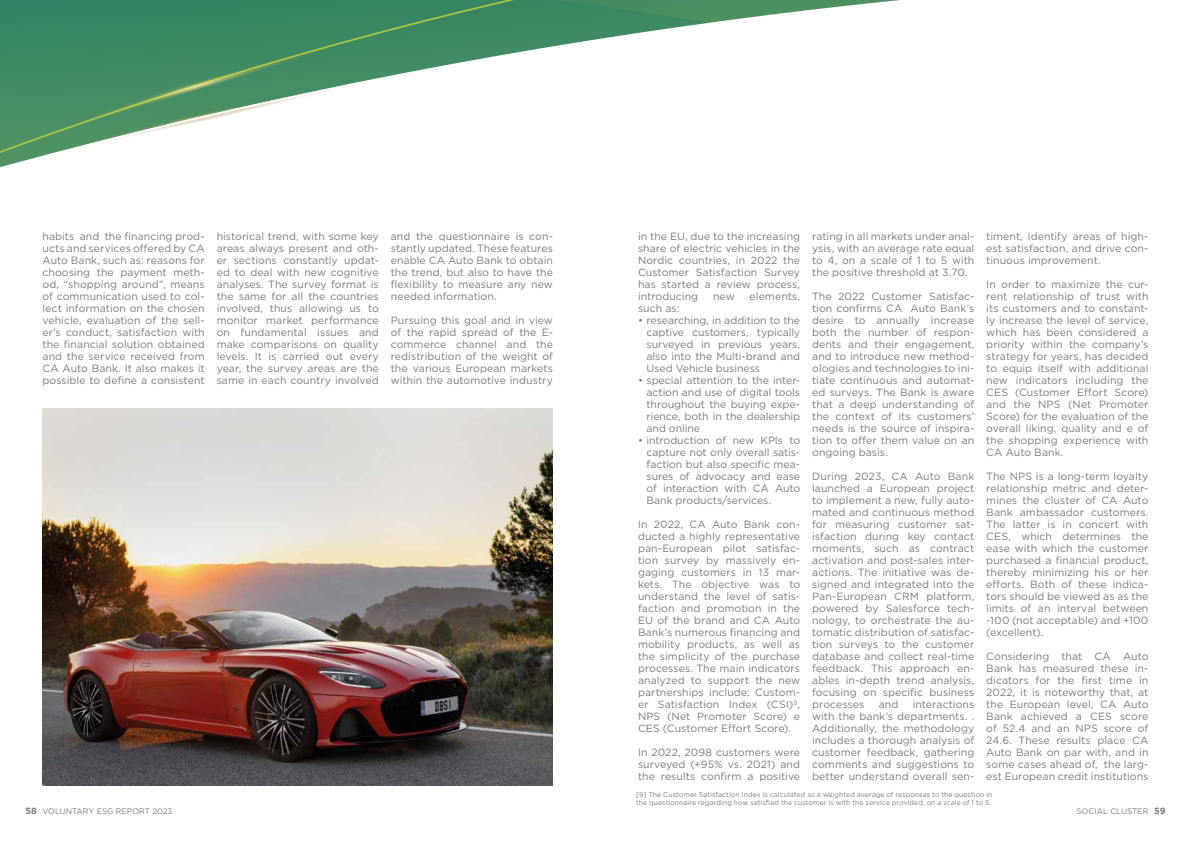
<style>
.page{position:relative;width:1191px;height:842px;background:#fff}
.page>*{position:absolute;margin:0;border:0;box-sizing:border-box;transform-origin:0 0}
.t1{font:10.5px/12px "Gotham";color:#7c7b7b;text-align:justify}
.t2{font:8px "Gotham";color:#7c7b7b}
.t3{font:7px/8px "Gotham";letter-spacing:.01em;color:#7c7b7b}
.s1{font-weight:700;font-size:9px}
</style>
<div class="page">
<img style="left:43px;top:408px;width:510px;height:377px">
<svg style="left:0;top:0;width:900px;height:168px"></svg>
<svg style="left:63px;top:47px;width:332px;height:121px"></svg>
<p class="t1" style="left:43px;top:230px;width:164px">habits and the financing prod&shy;ucts and services offered by CA Auto Bank, such as: reasons for choosing the payment meth&shy;od, “shopping around”, means of communication used to col&shy;lect information on the chosen vehicle, evaluation of the sell&shy;er’s conduct, satisfaction with the financial solution obtained and the service received from CA Auto Bank. It also makes it possible to define a consistent</p>
<p class="t1" style="left:217px;top:230px;width:164px">historical trend, with some key areas always present and oth&shy;er sections constantly updat&shy;ed to deal with new cognitive analyses. The survey format is the same for all the countries involved, thus allowing us to monitor market performance on fundamental issues and make comparisons on quality levels. It is carried out every year, the survey areas are the same in each country involved</p>
<p class="t1" style="left:391px;top:230px;width:164px">and the questionnaire is con&shy;stantly updated. These features enable CA Auto Bank to obtain the trend, but also to have the flexibility to measure any new needed information.</p>
<p class="t1" style="left:638px;top:230px;width:164px">in the EU, due to the increasing share of electric vehicles in the Nordic countries, in 2022 the Customer Satisfaction Survey has started a review process, introducing</p>
<p class="t1" style="left:812px;top:230px;width:164px">rating in all markets under anal&shy;ysis, with an average rate equal to 4, on a scale of 1 to 5 with the positive threshold at 3.70.</p>
<p class="t1" style="left:812px;top:290px;width:164px">The 2022 Customer Satisfac&shy;tion confirms CA Auto Bank’s desire to annually increase both the number of respon&shy;dents and their engagement, and to introduce new method&shy;ologies and technologies to ini&shy;tiate continuous and automat&shy;ed surveys. The Bank is aware that a deep understanding of the context of its customers’ needs is the source of inspira&shy;tion to offer them value on an ongoing basis.</p>
<p class="t1" style="left:812px;top:470px;width:164px">During 2023, CA Auto Bank launched a European project to implement a new, fully auto&shy;mated and continuous method for measuring customer sat&shy;isfaction during key contact moments, such as contract activation and post-sales inter&shy;actions. The initiative was de&shy;signed and integrated into the Pan-European CRM platform, powered by Salesforce tech&shy;nology, to orchestrate the au&shy;tomatic distribution of satisfac&shy;tion surveys to the customer database and collect real-time feedback. This approach en&shy;ables in-depth trend analysis, focusing on specific business processes</p>
<p class="t1" style="left:986px;top:230px;width:164px">timent, identify areas of high&shy;est satisfaction, and drive con&shy;tinuous improvement.</p>
<p class="t1" style="left:986px;top:278px;width:164px">In order to maximize the cur&shy;rent relationship of trust with its customers and to constant&shy;ly increase the level of service, which has been considered a priority within the company’s strategy for years, has decided to equip itself with additional new indicators including the CES (Customer Effort Score) and the NPS (Net Promoter Score) for the evaluation of the overall liking, quality and e of the shopping experience with CA Auto Bank.</p>
<p class="t1" style="left:986px;top:470px;width:164px">The NPS is a long-term loyalty relationship metric and deter&shy;mines the cluster of CA Auto Bank ambassador customers.<br>The latter is in concert with CES, which determines the ease with which the customer purchased a financial product, thereby minimizing his or her efforts. Both of these indica&shy;tors should be viewed as as the limits of an interval between -100 (not acceptable) and +100 (excellent).</p>
<p class="t1" style="left:986px;top:650px;width:164px">Considering that CA Auto Bank has measured these in&shy;dicators for the first time in 2022, it is noteworthy that, at the European level, CA Auto Bank achieved a CES score of 52.4 and an NPS score of 24.6. These results place CA Auto Bank on par with, and in some cases ahead of, the larg&shy;est European credit institutions</p>
<p class="t3" style="left:636px;top:790px;width:358px">[9] The Customer Satisfaction Index is calculated as a weighted average of responses to the question in the questionnaire regarding how satisfied the customer is with the service provided, on a scale of 1 to 5.</p>
<p class="t1" style="left:713px;top:290px;width:23px">new</p>
<p class="t1" style="left:749px;top:290px;width:52px">elements,</p>
<p class="t1" style="left:638px;top:302px;width:43px">such as:</p>
<p class="t1" style="left:646px;top:314px;width:155px;text-indent:-9px">• researching, in addition to the captive customers, typically surveyed in previous years, also into the Multi-brand and Used Vehicle business</p>
<p class="t1" style="left:646px;top:374px;width:155px;text-indent:-9px">• special attention to the inter&shy;action and use of digital tools throughout the buying expe&shy;rience, both in the dealership and online</p>
<p class="t1" style="left:646px;top:434px;width:155px;text-indent:-9px">• introduction of new KPIs to capture not only overall satis&shy;faction but also specific mea&shy;sures of advocacy and ease of interaction with CA Auto Bank products/services.</p>
<p class="t1" style="left:638px;top:518px;width:164px">In 2022, CA Auto Bank con&shy;ducted a highly representative pan-European pilot satisfac&shy;tion survey by massively en&shy;gaging customers in 13 mar&shy;kets. The objective was to understand the level of satis&shy;faction and promotion in the EU of the brand and CA Auto Bank’s numerous financing and mobility products, as well as the simplicity of the purchase processes. The main indicators analyzed to support the new partnerships include: Custom&shy;er Satisfaction Index (CSI)<sup>9</sup>, NPS (Net Promoter Score) e CES (Customer Effort Score).</p>
<p class="t1" style="left:638px;top:746px;width:164px">In 2022, 2098 customers were surveyed (+95% vs. 2021) and the results confirm a positive</p>
<p class="t1" style="left:391px;top:314px;width:164px">Pursuing this goal and in view of the rapid spread of the E&shy;commerce channel and the redistribution of the weight of the various European markets within the automotive industry</p>
<p class="t1" style="left:878px;top:698px;width:21px">and</p>
<p class="t1" style="left:812px;top:698px;width:164px;text-indent:101px">interactions with the bank’s departments. .<br>Additionally, the methodology includes a thorough analysis of customer feedback, gathering comments and suggestions to better understand overall sen-</p>
<p class="t2" style="left:26px;top:806px;width:148px"><span class="s1">58</span> VOLUNTARY ESG REPORT 2023</p>
<p class="t2" style="left:1076px;top:806px;width:91px">SOCIAL CLUSTER <span class="s1">59</span></p>
</div>
